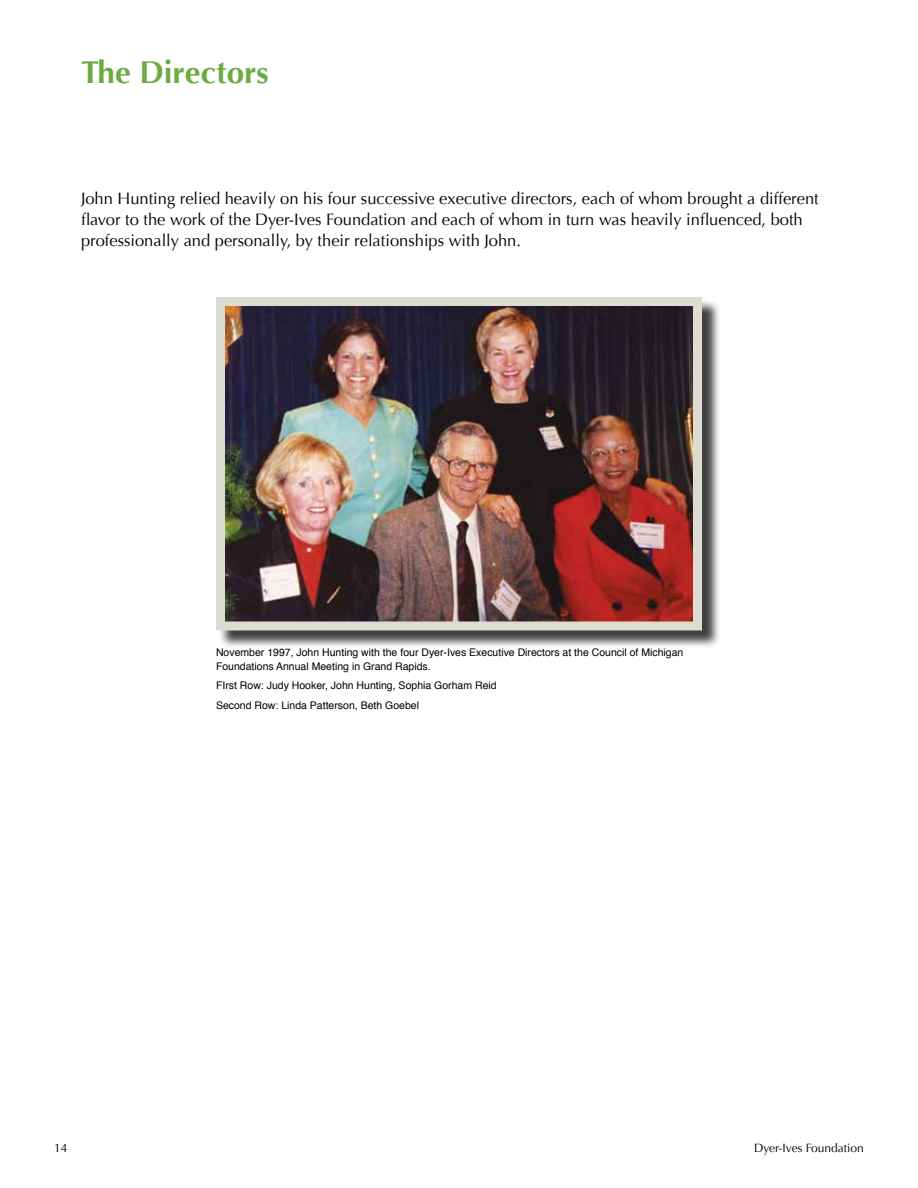
<style>
.page{position:relative;width:918px;height:1188px;background:#fff}
.page>*{position:absolute;margin:0;border:0;box-sizing:border-box;transform-origin:0 0}
.t1{font:700 31.5px "Optima";color:#6cab43}
.t2{font:16.5px/21px "Optima";color:#000}
.t3{font:12px "Optima";color:#000}
.t4{font:10.5px/13.5px "Helvetica";color:#000}
</style>
<div class="page">
<div style="left:218px;top:299px;width:502px;height:350px;background:#000;opacity:.75"></div>
<img style="left:226px;top:307px;width:466px;height:313px">
<div style="left:216px;top:297px;width:486px;height:333px;border:9px solid #dedbd2"></div>
<h1 class="t1" style="left:81px;top:54px;width:189px">The Directors</h1>
<p class="t2" style="left:81px;top:188px;width:739px">John Hunting relied heavily on his four successive executive directors, each of whom brought a different flavor to the work of the Dyer-Ives Foundation and each of whom in turn was heavily influenced, both professionally and personally, by their relationships with John.</p>
<p class="t4" style="left:216px;top:646px;width:469px">November 1997, John Hunting with the four Dyer-Ives Executive Directors at the Council of Michigan<br>Foundations Annual Meeting in Grand Rapids.</p>
<p class="t4" style="left:216px;top:676px;width:282px;line-height:19.5px">FIrst Row: Judy Hooker, John Hunting, Sophia Gorham Reid<br>Second Row: Linda Patterson, Beth Goebel</p>
<p class="t3" style="left:54px;top:1141px;width:15px">14</p>
<p class="t3" style="left:754px;top:1141px;width:111px">Dyer-Ives Foundation</p>
</div>
